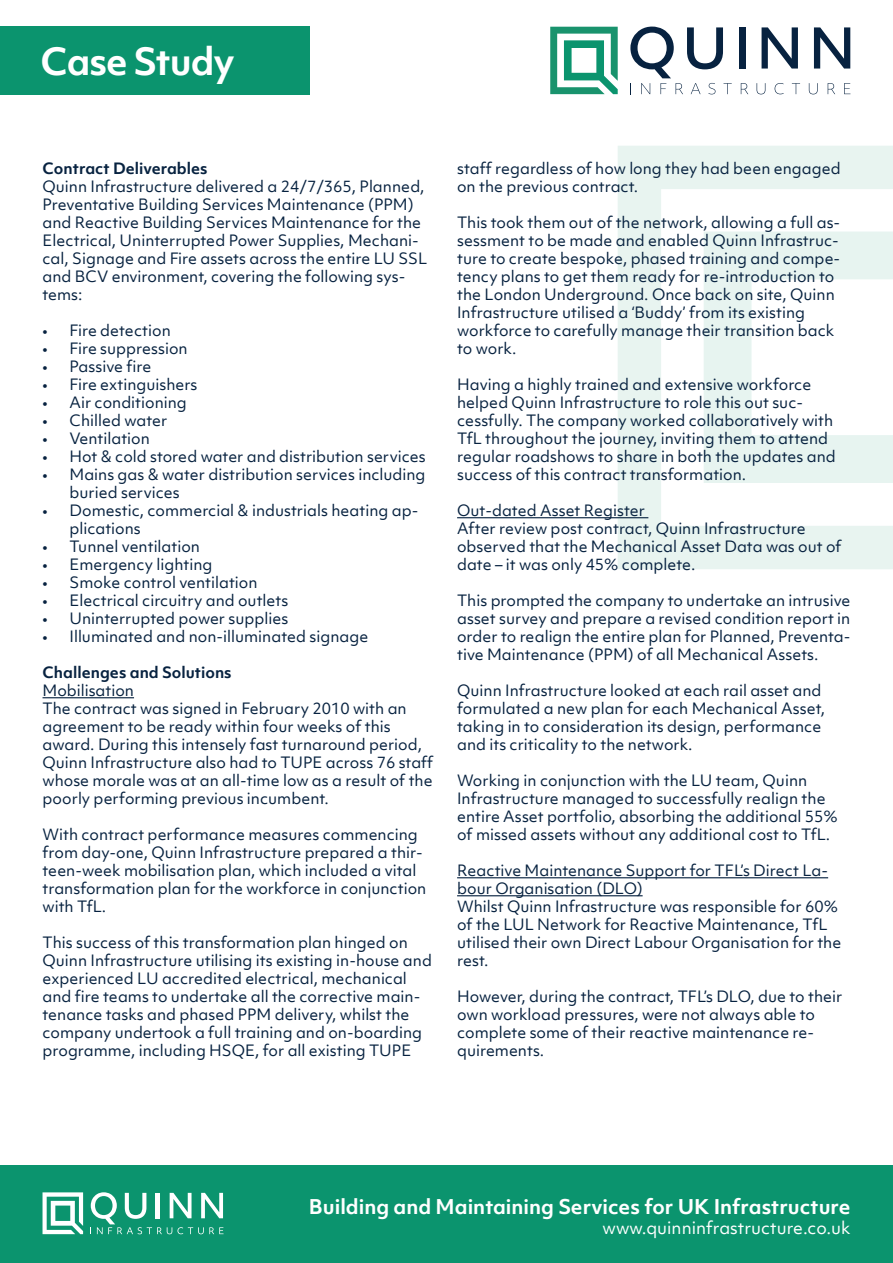
<style>
.page{position:relative;width:893px;height:1263px;background:#fff}
.page>*{position:absolute;margin:0;border:0;box-sizing:border-box;transform-origin:0 0}
.t1{font:700 36px "Objektiv Mk 1";letter-spacing:-.03em;color:#fff}
.t2{font:700 19.5px "Objektiv Mk 1";color:#fff}
.t3{font:16.5px "Objektiv Mk 1";color:#fff}
.t4{font:15px/18px "Objektiv Mk 1";color:#072240}
.t5{font:700 15px "Objektiv Mk 1";color:#072240}
</style>
<div class="page">
<svg style="left:618px;top:146px;width:275px;height:423px;fill:#e8f4f0"></svg>
<svg style="left:704px;top:231px;width:189px;height:338px;fill:#e8f4f0"></svg>
<div style="left:0;top:26px;width:310px;height:68px;background:#0b946e"></div>
<div style="left:739px;top:27px;width:7px;height:42px;background:#072240"></div>
<svg style="left:762px;top:27px;width:36px;height:42px"></svg>
<svg style="left:814px;top:27px;width:36px;height:42px"></svg>
<svg style="left:630px;top:27px;width:102px;height:67px"></svg>
<svg style="left:741px;top:83px;width:7px;height:11px"></svg>
<svg style="left:757px;top:83px;width:8px;height:11px"></svg>
<svg style="left:775px;top:83px;width:9px;height:11px"></svg>
<svg style="left:792px;top:83px;width:8px;height:11px"></svg>
<svg style="left:809px;top:83px;width:9px;height:11px"></svg>
<svg style="left:828px;top:83px;width:7px;height:11px"></svg>
<svg style="left:844px;top:83px;width:6px;height:11px"></svg>
<svg style="left:550px;top:27px;width:68px;height:67px"></svg>
<div style="left:0;top:1165px;width:893px;height:98px;background:#0b946e"></div>
<svg style="left:91px;top:1192px;width:132px;height:42px"></svg>
<svg style="left:43px;top:1192px;width:40px;height:42px"></svg>
<hr style="left:43px;top:697px;width:91px;height:1px;background:#072240">
<hr style="left:457px;top:517px;width:191px;height:1px;background:#072240">
<hr style="left:457px;top:877px;width:371px;height:1px;background:#072240">
<hr style="left:457px;top:895px;width:186px;height:1px;background:#072240">
<h1 class="t1" style="left:41px;top:36px;width:196px">Case Study</h1>
<p class="t5" style="left:43px;top:157px;width:167px">Contract Deliverables</p>
<p class="t4" style="left:43px;top:177px;width:386px">Quinn Infrastructure delivered a 24/7/365, Planned, Preventative Building Services Maintenance (PPM) and Reactive Building Services Maintenance for the Electrical, Uninterrupted Power Supplies, Mechani&shy;cal, Signage and Fire assets across the entire LU SSL and BCV environment, covering the following sys&shy;tems:</p>
<p class="t4" style="left:43px;top:321px;width:130px">• Fire detection</p>
<p class="t4" style="left:43px;top:339px;width:147px">• Fire suppression</p>
<p class="t4" style="left:43px;top:357px;width:110px">• Passive fire</p>
<p class="t4" style="left:43px;top:375px;width:157px">• Fire extinguishers</p>
<p class="t4" style="left:43px;top:393px;width:146px">• Air conditioning</p>
<p class="t4" style="left:43px;top:411px;width:126px">• Chilled water</p>
<p class="t4" style="left:43px;top:429px;width:109px">• Ventilation</p>
<p class="t4" style="left:43px;top:447px;width:385px">• Hot &amp; cold stored water and distribution services</p>
<p class="t4" style="left:70px;top:465px;width:358px;text-indent:-27px">• Mains gas &amp; water distribution services including buried services</p>
<p class="t4" style="left:70px;top:501px;width:350px;text-indent:-27px">• Domestic, commercial &amp; industrials heating ap&shy;plications</p>
<p class="t4" style="left:43px;top:537px;width:159px">• Tunnel ventilation</p>
<p class="t4" style="left:43px;top:555px;width:171px">• Emergency lighting</p>
<p class="t4" style="left:43px;top:573px;width:217px">• Smoke control ventilation</p>
<p class="t4" style="left:43px;top:591px;width:247px">• Electrical circuitry and outlets</p>
<p class="t4" style="left:43px;top:609px;width:247px">• Uninterrupted power supplies</p>
<p class="t4" style="left:43px;top:627px;width:327px">• Illuminated and non-illuminated signage</p>
<p class="t5" style="left:43px;top:661px;width:191px">Challenges and Solutions</p>
<p class="t4" style="left:43px;top:681px;width:93px">Mobilisation</p>
<p class="t4" style="left:43px;top:699px;width:392px">The contract was signed in February 2010 with an agreement to be ready within four weeks of this award. During this intensely fast turnaround period, Quinn Infrastructure also had to TUPE across 76 staff whose morale was at an all-time low as a result of the poorly performing previous incumbent.</p>
<p class="t4" style="left:43px;top:825px;width:385px">With contract performance measures commencing from day-one, Quinn Infrastructure prepared a thir&shy;teen-week mobilisation plan, which included a vital transformation plan for the workforce in conjunction with TfL.</p>
<p class="t4" style="left:43px;top:933px;width:391px">This success of this transformation plan hinged on Quinn Infrastructure utilising its existing in-house and experienced LU accredited electrical, mechanical and fire teams to undertake all the corrective main&shy;tenance tasks and phased PPM delivery, whilst the company undertook a full training and on-boarding programme, including HSQE, for all existing TUPE</p>
<p class="t4" style="left:457px;top:159px;width:385px">staff regardless of how long they had been engaged on the previous contract.</p>
<p class="t4" style="left:457px;top:213px;width:385px">This took them out of the network, allowing a full as&shy;sessment to be made and enabled Quinn Infrastruc&shy;ture to create bespoke, phased training and compe&shy;tency plans to get them ready for re-introduction to the London Underground. Once back on site, Quinn Infrastructure utilised a ‘Buddy’ from its existing workforce to carefully manage their transition back to work.</p>
<p class="t4" style="left:457px;top:375px;width:380px">Having a highly trained and extensive workforce helped Quinn Infrastructure to role this out suc&shy;cessfully. The company worked collaboratively with TfL throughout the journey, inviting them to attend regular roadshows to share in both the updates and success of this contract transformation.</p>
<p class="t4" style="left:457px;top:501px;width:189px">Out-dated Asset Register</p>
<p class="t4" style="left:457px;top:519px;width:386px">After review post contract, Quinn Infrastructure observed that the Mechanical Asset Data was out of date – it was only 45% complete.</p>
<p class="t4" style="left:457px;top:591px;width:395px;text-align:justify">This prompted the company to undertake an intrusive asset survey and prepare a revised condition report in order to realign the entire plan for Planned, Preventa&shy;tive Maintenance (PPM) of all Mechanical Assets.</p>
<p class="t4" style="left:457px;top:681px;width:370px">Quinn Infrastructure looked at each rail asset and formulated a new plan for each Mechanical Asset, taking in to consideration its design, performance and its criticality to the network.</p>
<p class="t4" style="left:457px;top:771px;width:382px">Working in conjunction with the LU team, Quinn Infrastructure managed to successfully realign the entire Asset portfolio, absorbing the additional 55% of missed assets without any additional cost to TfL.</p>
<p class="t4" style="left:457px;top:861px;width:373px">Reactive Maintenance Support for TFL’s Direct La&shy;bour Organisation (DLO)</p>
<p class="t4" style="left:457px;top:897px;width:386px">Whilst Quinn Infrastructure was responsible for 60% of the LUL Network for Reactive Maintenance, TfL utilised their own Direct Labour Organisation for the rest.</p>
<p class="t4" style="left:457px;top:987px;width:387px">However, during the contract, TFL’s DLO, due to their own workload pressures, were not always able to complete some of their reactive maintenance re&shy;quirements.</p>
<h2 class="t2" style="left:309px;top:1193px;width:543px">Building and Maintaining Services for UK Infrastructure</h2>
<p class="t3" style="left:602px;top:1216px;width:249px">www.quinninfrastructure.co.uk</p>
</div>
